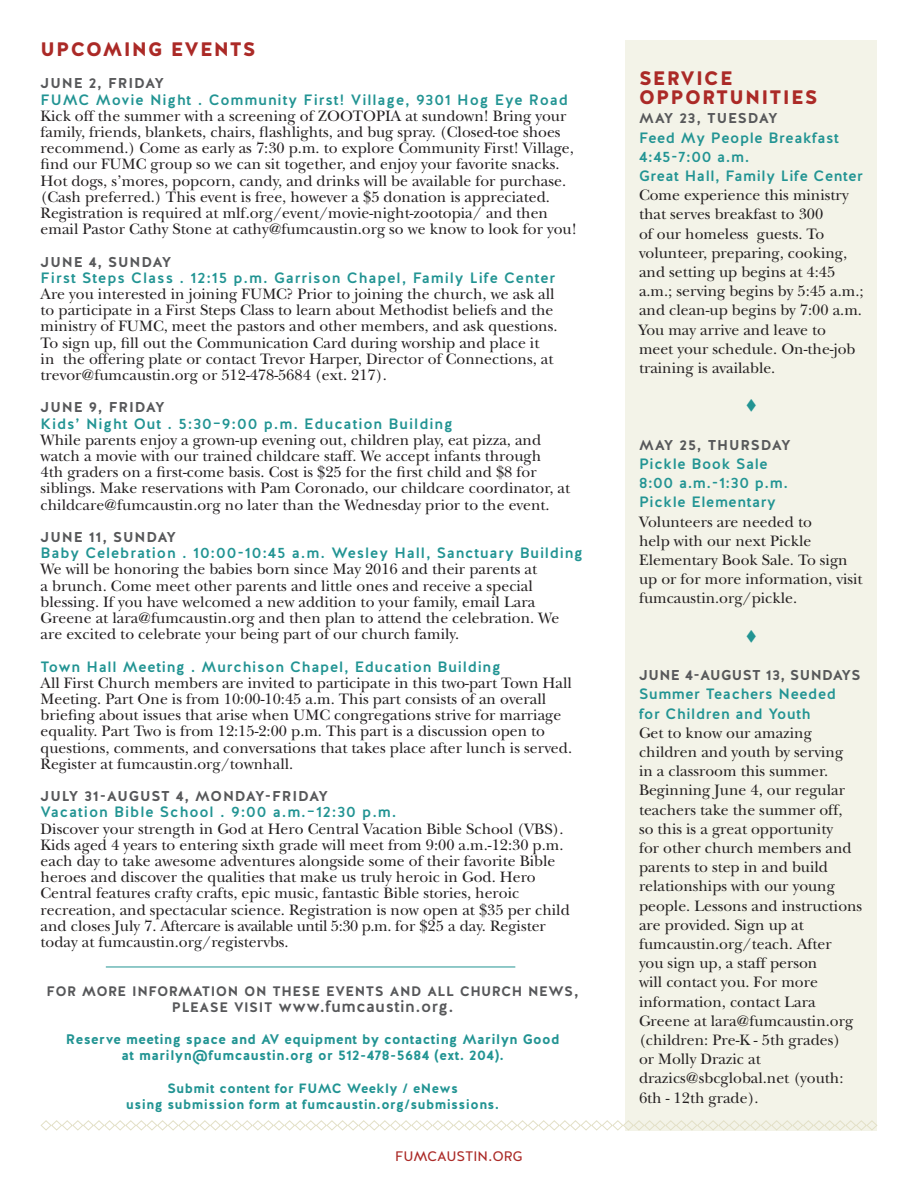
<style>
.page{position:relative;width:918px;height:1188px;background:#fff}
.page>*{position:absolute;margin:0;border:0;box-sizing:border-box;transform-origin:0 0}
.body_9_5_12{font:900 19.5px "Halis R";letter-spacing:.06em;color:#ab2a27}
.subhead_-_red{font:900 19.5px "Halis R";letter-spacing:.06em;color:#ab2a27}
.body_9_5_12-2{font:16.5px/16.2px "Halis R S Medium";letter-spacing:.03em;color:#57585a;text-align:center}
.t1{font:16.5px "Halis R S Book";color:#ab2a27}
.body_9_5_12-3{font:15.75px/16.2px "New Baskerville Std";color:#231f20}
.subhead_gray{font:15.75px/16.2px "New Baskerville Std";color:#231f20}
.subhead_-_gray_-_cap{font:15.75px/19.2px "New Baskerville Std";color:#231f20}
.subhead_gray-2{font:500 15px "Halis R";letter-spacing:.06em;color:#229493}
.body_9_5_12-4{font:500 15px "Halis R";letter-spacing:.05em;color:#229493}
.subhead_gray-3{font:500 15px "Halis R";letter-spacing:.04em;color:#229493}
.subhead_-_gray_-_cap-2{font:700 14.25px "Halis R";letter-spacing:.06em;color:#57585a}
.subhead_-_gray_-_cap-3{font:700 14.25px "Halis R";letter-spacing:.03em;color:#57585a}
.t2{font:700 13.8px "Halis R";letter-spacing:.03em;color:#229493}
.t3{font:700 13.5px "Halis R";letter-spacing:.03em;color:#229493}
.s1{font-family:"Halis R";font-weight:500}
</style>
<div class="page">
<div style="left:626px;top:40px;width:252px;height:1091px;background:#f3f3e8"></div>
<svg style="left:40px;top:1119px;width:838px;height:12px"></svg>
<hr style="left:106px;top:967px;width:409px;height:1px;background:#229493">
<p class="subhead_-_red" style="left:41px;top:37px;width:216px">UPCOMING EVENTS</p>
<p class="subhead_-_gray_-_cap-2" style="left:41px;top:74px;width:125px">JUNE 2, FRIDAY</p>
<p class="subhead_gray-2" style="left:41px;top:90px;width:529px">FUMC Movie Night . Community First! Village, 9301 Hog Eye Road</p>
<p class="body_9_5_12-3" style="left:41px;top:108px;width:527px">Kick off the summer with a screening of ZOOTOPIA at sundown! Bring your</p>
<p class="body_9_5_12-3" style="left:41px;top:124px;width:538px">family, friends, blankets, chairs, flashlights, and bug spray. (Closed-toe shoes recommend.) Come as early as 7:30 p.m. to explore Community First! Village, find our FUMC group so we can sit together, and enjoy your favorite snacks.<br>Hot dogs, s’mores, popcorn, candy, and drinks will be available for purchase. (Cash preferred.) This event is free, however a $5 donation is appreciated.<br>Registration is required at mlf.org/event/movie-night-zootopia/ and then email Pastor Cathy Stone at cathy@fumcaustin.org so we know to look for you!</p>
<p class="subhead_-_gray_-_cap-2" style="left:41px;top:253px;width:132px">JUNE 4, SUNDAY</p>
<p class="subhead_gray-2" style="left:41px;top:268px;width:516px">First Steps Class . 12:15 p.m. Garrison Chapel, Family Life Center</p>
<p class="body_9_5_12-3" style="left:41px;top:286px;width:518px">Are you interested in joining FUMC? Prior to joining the church, we ask all to participate in a First Steps Class to learn about Methodist beliefs and the ministry of FUMC, meet the pastors and other members, and ask questions.<br>To sign up, fill out the Communication Card during worship and place it<br>in the offering plate or contact Trevor Harper, Director of Connections, at trevor@fumcaustin.org or 512-478-5684 (ext. 217).</p>
<p class="subhead_-_gray_-_cap-2" style="left:41px;top:398px;width:126px">JUNE 9, FRIDAY</p>
<p class="subhead_gray-2" style="left:41px;top:414px;width:414px">Kids’ Night Out . 5:30–9:00 p.m. Education Building</p>
<p class="body_9_5_12-3" style="left:41px;top:432px;width:531px">While parents enjoy a grown-up evening out, children play, eat pizza, and watch a movie with our trained childcare staff. We accept infants through<br>4th graders on a first-come basis. Cost is $25 for the first child and $8 for siblings. Make reservations with Pam Coronado, our childcare coordinator, at childcare@fumcaustin.org no later than the Wednesday prior to the event.</p>
<p class="subhead_-_gray_-_cap-2" style="left:41px;top:528px;width:137px">JUNE 11, SUNDAY</p>
<p class="subhead_gray-2" style="left:41px;top:543px;width:544px">Baby Celebration . 10:00-10:45 a.m. Wesley Hall, Sanctuary Building</p>
<p class="body_9_5_12-3" style="left:41px;top:561px;width:520px">We will be honoring the babies born since May 2016 and their parents at<br>a brunch. Come meet other parents and little ones and receive a special blessing. If you have welcomed a new addition to your family, email Lara Greene at lara@fumcaustin.org and then plan to attend the celebration. We are excited to celebrate your being part of our church family.</p>
<p class="body_9_5_12-4" style="left:41px;top:657px;width:462px">Town Hall Meeting . Murchison Chapel, Education Building</p>
<p class="body_9_5_12-3" style="left:41px;top:675px;width:533px">All First Church members are invited to participate in this two-part Town Hall Meeting. Part One is from 10:00-10:45 a.m. This part consists of an overall briefing about issues that arise when UMC congregations strive for marriage equality. Part Two is from 12:15-2:00 p.m. This part is a discussion open to questions, comments, and conversations that takes place after lunch is served.<br>Register at fumcaustin.org/townhall.</p>
<p class="subhead_-_gray_-_cap-2" style="left:41px;top:787px;width:289px">JULY 31-AUGUST 4, MONDAY-FRIDAY</p>
<p class="subhead_gray-2" style="left:41px;top:803px;width:357px">Vacation Bible School . 9:00 a.m.–12:30 p.m.</p>
<p class="subhead_gray" style="left:41px;top:821px;width:524px">Discover your strength in God at Hero Central Vacation Bible School (VBS).<br>Kids aged 4 years to entering sixth grade will meet from 9:00 a.m.-12:30 p.m.</p>
<p class="subhead_gray" style="left:41px;top:853px;width:531px">each day to take awesome adventures alongside some of their favorite Bible heroes and discover the qualities that make us truly heroic in God. Hero Central features crafty crafts, epic music, fantastic Bible stories, heroic recreation, and spectacular science. Registration is now open at $35 per child and closes July 7. Aftercare is available until 5:30 p.m. for $25 a day. Register today at fumcaustin.org/registervbs.</p>
<p class="body_9_5_12-2" style="left:47px;top:982px;width:534px">FOR MORE INFORMATION ON THESE EVENTS AND ALL CHURCH NEWS,<br>PLEASE VISIT <span class="s1">www.fumcaustin.org</span>.</p>
<p class="t2" style="left:66px;top:1031px;width:495px">Reserve meeting space and AV equipment by contacting Marilyn Good</p>
<p class="t2" style="left:122px;top:1047px;width:384px">at marilyn@fumcaustin.org or 512-478-5684 (ext. 204).</p>
<p class="t3" style="left:168px;top:1079px;width:292px">Submit content for FUMC Weekly / eNews</p>
<p class="t3" style="left:126px;top:1096px;width:375px">using submission form at fumcaustin.org/submissions.</p>
<p class="t1" style="left:395px;top:1145px;width:129px">fumcaustin.org</p>
<p class="body_9_5_12" style="left:639px;top:65px;width:95px">SERVICE</p>
<p class="body_9_5_12" style="left:639px;top:85px;width:180px">OPPORTUNITIES</p>
<p class="subhead_-_gray_-_cap-2" style="left:639px;top:109px;width:140px">MAY 23, TUESDAY</p>
<p class="subhead_gray-3" style="left:639px;top:128px;width:202px">Feed My People Breakfast</p>
<p class="subhead_gray-2" style="left:639px;top:147px;width:112px">4:45-7:00 a.m.</p>
<p class="subhead_gray-3" style="left:639px;top:166px;width:226px">Great Hall, Family Life Center</p>
<p class="subhead_-_gray_-_cap" style="left:639px;top:186px;width:226px">Come experience this ministry that serves breakfast to 300<br>of our homeless guests. To volunteer, preparing, cooking, and setting up begins at 4:45 a.m.; serving begins by 5:45 a.m.; and clean-up begins by 7:00 a.m.</p>
<p class="subhead_-_gray_-_cap" style="left:639px;top:320px;width:218px">You may arrive and leave to meet your schedule. On-the-job training is available.</p>
<p class="subhead_-_gray_-_cap-2" style="left:639px;top:436px;width:153px">MAY 25, THURSDAY</p>
<p class="subhead_gray-3" style="left:639px;top:454px;width:130px">Pickle Book Sale</p>
<p class="subhead_gray-2" style="left:639px;top:473px;width:151px">8:00 a.m.-1:30 p.m.</p>
<p class="subhead_gray-3" style="left:639px;top:493px;width:138px">Pickle Elementary</p>
<p class="subhead_-_gray_-_cap" style="left:639px;top:512px;width:225px">Volunteers are needed to<br>help with our next Pickle<br>Elementary Book Sale. To sign up or for more information, visit fumcaustin.org/pickle.</p>
<p class="subhead_-_gray_-_cap-3" style="left:639px;top:666px;width:223px">JUNE 4-AUGUST 13, SUNDAYS</p>
<p class="body_9_5_12-4" style="left:639px;top:685px;width:198px">Summer Teachers Needed</p>
<p class="body_9_5_12-4" style="left:639px;top:704px;width:173px">for Children and Youth</p>
<p class="body_9_5_12-3" style="left:639px;top:723px;width:225px;line-height:19.2px">Get to know our amazing children and youth by serving<br>in a classroom this summer.<br>Beginning June 4, our regular teachers take the summer off,<br>so this is a great opportunity<br>for other church members and parents to step in and build relationships with our young people. Lessons and instructions are provided. Sign up at fumcaustin.org/teach. After</p>
<p class="body_9_5_12-3" style="left:639px;top:954px;width:216px;line-height:19.2px">you sign up, a staff person<br>will contact you. For more information, contact Lara<br>Greene at lara@fumcaustin.org (children: Pre-K - 5th grades)</p>
<p class="body_9_5_12-3" style="left:639px;top:1051px;width:123px">or Molly Drazic at</p>
<p class="body_9_5_12-3" style="left:639px;top:1069px;width:206px;line-height:19.2px">drazics@sbcglobal.net (youth:<br>6th - 12th grade).</p>
</div>
